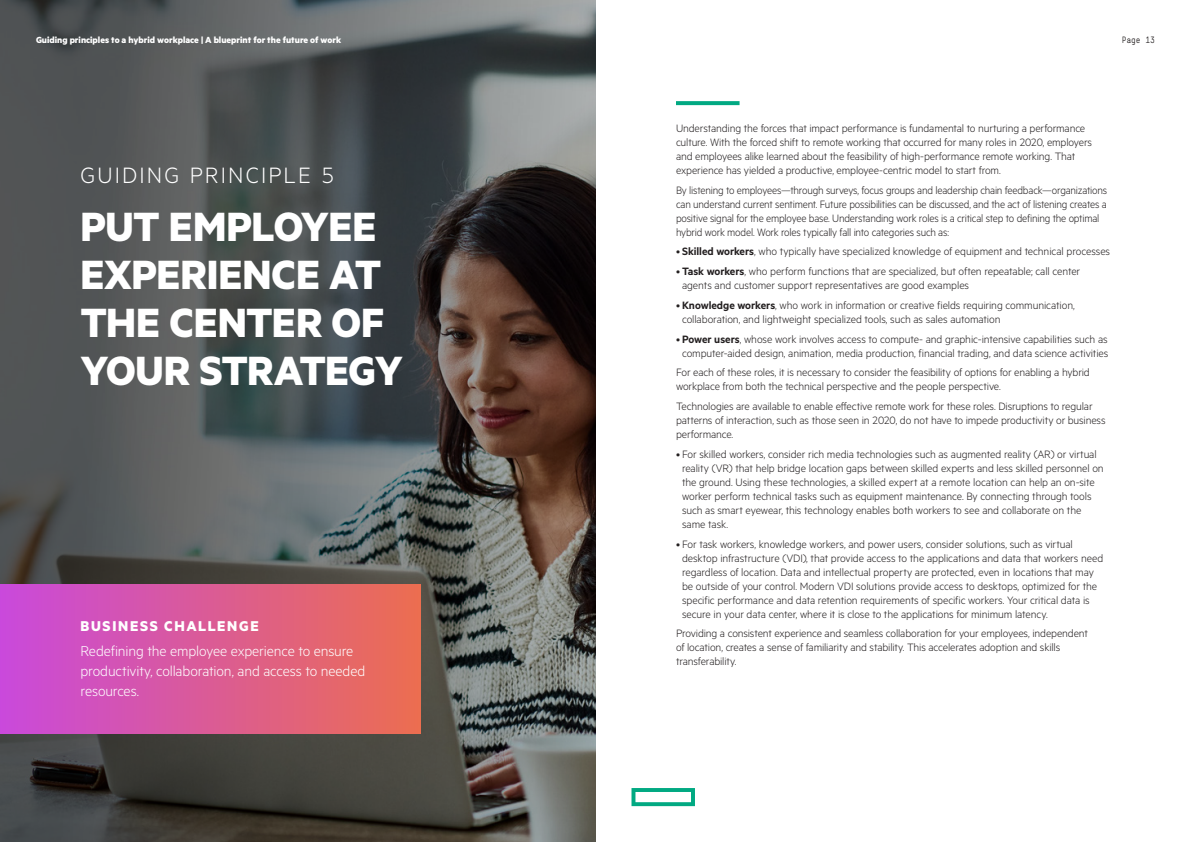
<style>
.page{position:relative;width:1191px;height:842px;background:#fff}
.page>*{position:absolute;margin:0;border:0;box-sizing:border-box;transform-origin:0 0}
.Optional_Intro_Metri{font:700 46px/48px "Metric HPE";letter-spacing:-.01em;color:#fff}
.Optional_Intro_Metri-2{font:300 25px "Metric HPE";letter-spacing:.085em;color:#fff}
.Body_text_MetricHPE{font:300 16px/20px "Metric HPE";letter-spacing:-.01em;color:#fff}
.Body_text_MetricHPE-2{font:700 16px "Metric HPE";letter-spacing:.105em;color:#fff}
.Body_text_before_bul{font:300 12px/14px "Metric HPE";letter-spacing:-.01em;color:#231f20}
.Body_text_before_bul-2{font:300 12px/14px "Metric HPE";letter-spacing:-.01em;color:#231f20;scale:.96 1}
.t1{font:700 10px "Metric HPE";color:#fff}
.Page_number_HPE_Simp{font:9px "HPE Simple";color:#231f20}
.s1{font-weight:600}
</style>
<div class="page">
<img style="left:0;top:0;width:595px;height:842px">
<img style="left:0;top:584px;width:421px;height:149px">
<svg style="left:676px;top:101px;width:63px;height:4px"></svg>
<svg style="left:631px;top:788px;width:64px;height:18px"></svg>
<p class="t1" style="left:36px;top:33px;width:307px">Guiding principles to a hybrid workplace | A blueprint for the future of work</p>
<p class="Page_number_HPE_Simp" style="left:1121px;top:35px;width:35px">Page 13</p>
<p class="Optional_Intro_Metri-2" style="left:80px;top:160px;width:255px">GUIDING PRINCIPLE 5</p>
<p class="Optional_Intro_Metri" style="left:80px;top:201px;width:324px">PUT EMPLOYEE<br>EXPERIENCE AT<br>THE CENTER OF<br>YOUR STRATEGY</p>
<p class="Body_text_MetricHPE-2" style="left:80px;top:616px;width:180px">BUSINESS CHALLENGE</p>
<p class="Body_text_MetricHPE" style="left:80px;top:641px;width:286px">Redefining the employee experience to ensure productivity, collaboration, and access to needed resources.</p>
<p class="Body_text_before_bul" style="left:676px;top:121px;width:418px">Understanding the forces that impact performance is fundamental to nurturing a performance culture. With the forced shift to remote working that occurred for many roles in 2020, employers and employees alike learned about the feasibility of high-performance remote working. That experience has yielded a productive, employee-centric model to start from.</p>
<p class="Body_text_before_bul-2" style="left:676px;top:182px;width:451px">By listening to employees—through surveys, focus groups and leadership chain feedback—organizations can understand current sentiment. Future possibilities can be discussed, and the act of listening creates a positive signal for the employee base. Understanding work roles is a critical step to defining the optimal hybrid work model. Work roles typically fall into categories such as:</p>
<p class="Body_text_before_bul" style="left:676px;top:244px;width:436px">• <span class="s1">Skilled workers</span>, who typically have specialized knowledge of equipment and technical processes</p>
<p class="Body_text_before_bul" style="left:682px;top:264px;width:400px;text-indent:-6px">• <span class="s1">Task workers</span>, who perform functions that are specialized, but often repeatable; call center agents and customer support representatives are good examples</p>
<p class="Body_text_before_bul" style="left:682px;top:298px;width:394px;text-indent:-6px">• <span class="s1">Knowledge workers</span>, who work in information or creative fields requiring communication, collaboration, and lightweight specialized tools, such as sales automation</p>
<p class="Body_text_before_bul" style="left:676px;top:331px;width:434px;text-align:center">• <span class="s1">Power users</span>, whose work involves access to compute- and graphic-intensive capabilities such as computer-aided design, animation, media production, financial trading, and data science activities</p>
<p class="Body_text_before_bul" style="left:676px;top:365px;width:415px">For each of these roles, it is necessary to consider the feasibility of options for enabling a hybrid workplace from both the technical perspective and the people perspective.</p>
<p class="Body_text_before_bul" style="left:676px;top:399px;width:431px">Technologies are available to enable effective remote work for these roles. Disruptions to regular patterns of interaction, such as those seen in 2020, do not have to impede productivity or business performance.</p>
<p class="Body_text_before_bul" style="left:682px;top:447px;width:423px;text-indent:-6px">• For skilled workers, consider rich media technologies such as augmented reality (AR) or virtual reality (VR) that help bridge location gaps between skilled experts and less skilled personnel on the ground. Using these technologies, a skilled expert at a remote location can help an on-site worker perform technical tasks such as equipment maintenance. By connecting through tools such as smart eyewear, this technology enables both workers to see and collaborate on the same task.</p>
<p class="Body_text_before_bul" style="left:682px;top:536px;width:423px;text-indent:-6px">• For task workers, knowledge workers, and power users, consider solutions, such as virtual desktop infrastructure (VDI), that provide access to the applications and data that workers need regardless of location. Data and intellectual property are protected, even in locations that may be outside of your control. Modern VDI solutions provide access to desktops, optimized for the specific performance and data retention requirements of specific workers. Your critical data is secure in your data center, where it is close to the applications for minimum latency.</p>
<p class="Body_text_before_bul" style="left:676px;top:626px;width:413px">Providing a consistent experience and seamless collaboration for your employees, independent of location, creates a sense of familiarity and stability. This accelerates adoption and skills transferability.</p>
</div>
